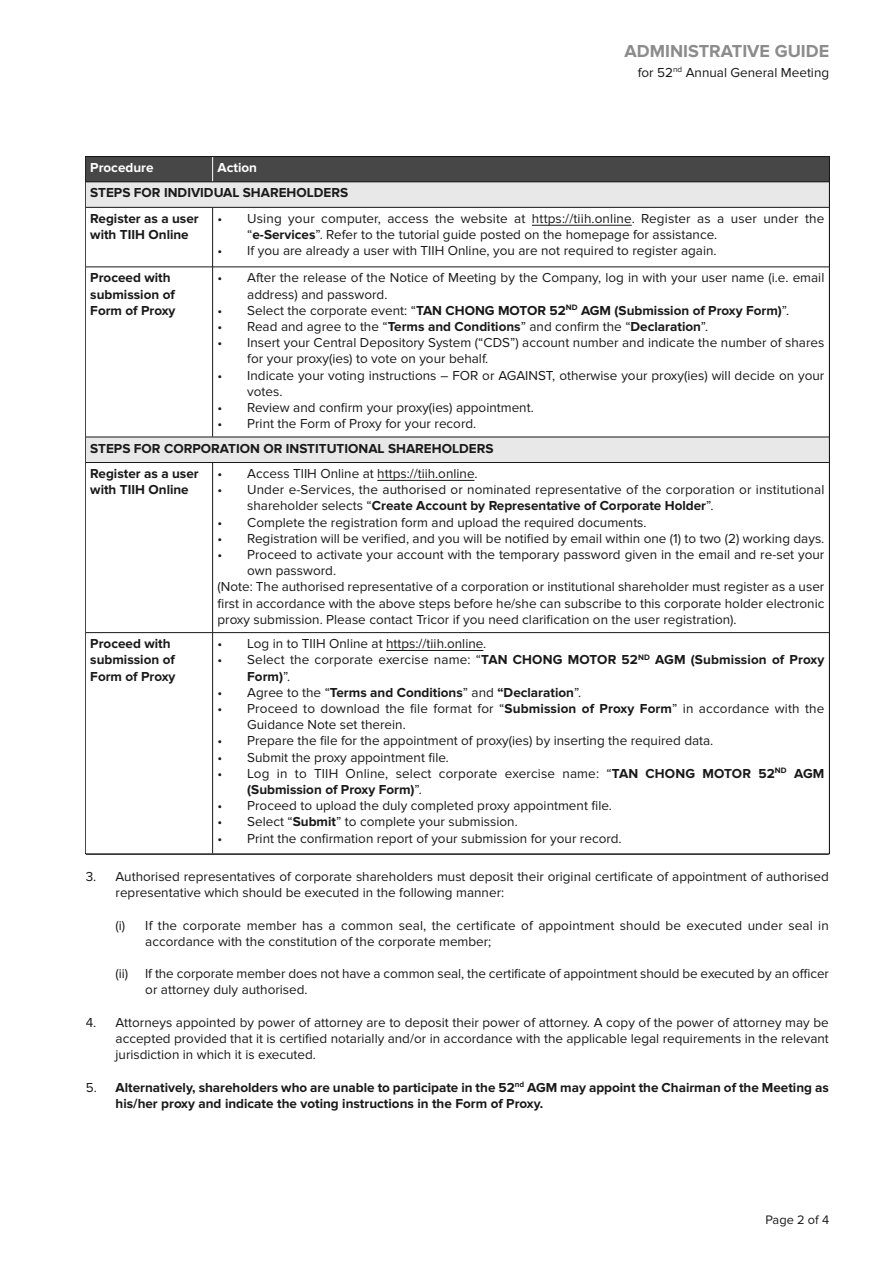
<style>
.page{position:relative;width:893px;height:1263px;background:#fff}
.page>*{position:absolute;margin:0;border:0;box-sizing:border-box;transform-origin:0 0}
.t1{font:700 18px "Proxima Nova";color:#8c8c8c}
.t2{font:13.5px/16.2px "Proxima Nova";color:#191919}
.t3{font:700 13.5px/16.2px "Proxima Nova";color:#191919}
.t4{font:700 13.5px "Proxima Nova";color:#fff}
.t5{font:12.75px "Proxima Nova";color:#191919}
.s1{font-weight:700}
.s2{font-weight:400}
</style>
<div class="page">
<div style="left:85px;top:156px;width:127px;height:26px;background:#474747"></div>
<div style="left:213px;top:156px;width:617px;height:26px;background:#474747"></div>
<div style="left:85px;top:182px;width:744px;height:25px;background:#e8e8e8"></div>
<hr style="left:532px;top:225px;width:100px;height:1px;background:#191919">
<div style="left:85px;top:437px;width:744px;height:25px;background:#e8e8e8"></div>
<hr style="left:377px;top:480px;width:97px;height:1px;background:#191919">
<hr style="left:386px;top:650px;width:97px;height:1px;background:#191919">
<svg style="left:212px;top:157px;width:1px;height:24px"></svg>
<hr style="left:212px;top:208px;width:1px;height:229px;background:#191919">
<hr style="left:212px;top:463px;width:1px;height:390px;background:#191919">
<hr style="left:86px;top:181px;width:743px;height:1px;background:#191919">
<hr style="left:86px;top:207px;width:743px;height:1px;background:#191919">
<hr style="left:86px;top:266px;width:126px;height:1px;background:#191919">
<hr style="left:213px;top:266px;width:616px;height:1px;background:#191919">
<hr style="left:86px;top:437px;width:743px;height:1px;background:#191919">
<hr style="left:86px;top:462px;width:743px;height:1px;background:#191919">
<hr style="left:86px;top:632px;width:126px;height:1px;background:#191919">
<hr style="left:213px;top:632px;width:616px;height:1px;background:#191919">
<h1 class="t1" style="left:624px;top:45px;width:206px">ADMINISTRATIVE GUIDE</h1>
<p class="t2" style="left:638px;top:65px;width:193px">for 52<sup>nd</sup> Annual General Meeting</p>
<p class="t4" style="left:90px;top:163px;width:65px">Procedure</p>
<p class="t4" style="left:217px;top:163px;width:41px">Action</p>
<p class="t3" style="left:90px;top:181px;width:259px;line-height:25.5px">STEPS FOR INDIVIDUAL SHAREHOLDERS<br>Register as a user</p>
<p class="t3" style="left:90px;top:228px;width:100px">with TIIH Online</p>
<p class="t2" style="left:247px;top:212px;width:579px;text-indent:-30px">• Using your computer, access the website at https://tiih.online. Register as a user under the “<span class="s1">e-Services</span>”. Refer to the tutorial guide posted on the homepage for assistance.</p>
<p class="t2" style="left:217px;top:244px;width:501px">• If you are already a user with TIIH Online, you are not required to register again.</p>
<p class="t3" style="left:90px;top:271px;width:87px">Proceed with submission of<br>Form of Proxy</p>
<p class="t2" style="left:247px;top:271px;width:579px;text-indent:-30px">• After the release of the Notice of Meeting by the Company, log in with your user name (i.e. email address) and password.</p>
<p class="t3" style="left:217px;top:304px;width:573px"><span class="s2">• Select the corporate event: “</span>TAN CHONG MOTOR 52<sup>ND</sup> AGM (Submission of Proxy Form)<span class="s2">”.</span></p>
<p class="t2" style="left:217px;top:320px;width:492px">• Read and agree to the “<span class="s1">Terms and Conditions</span>” and confirm the “<span class="s1">Declaration</span>”.</p>
<p class="t2" style="left:247px;top:336px;width:579px;text-indent:-30px">• Insert your Central Depository System (“CDS”) account number and indicate the number of shares for your proxy(ies) to vote on your behalf.</p>
<p class="t2" style="left:247px;top:368px;width:579px;text-indent:-30px">• Indicate your voting instructions – FOR or AGAINST, otherwise your proxy(ies) will decide on your votes.</p>
<p class="t2" style="left:217px;top:401px;width:318px">• Review and confirm your proxy(ies) appointment.</p>
<p class="t2" style="left:217px;top:417px;width:260px">• Print the Form of Proxy for your record.</p>
<p class="t3" style="left:90px;top:437px;width:405px;line-height:25.5px">STEPS FOR CORPORATION OR INSTITUTIONAL SHAREHOLDERS<br>Register as a user</p>
<p class="t3" style="left:90px;top:483px;width:100px">with TIIH Online</p>
<p class="t2" style="left:217px;top:467px;width:262px">• Access TIIH Online at https://tiih.online.</p>
<p class="t2" style="left:247px;top:483px;width:579px;text-indent:-30px">• Under e-Services, the authorised or nominated representative of the corporation or institutional shareholder selects “<span class="s1">Create Account by Representative of Corporate Holder</span>”.</p>
<p class="t2" style="left:217px;top:515px;width:431px">• Complete the registration form and upload the required documents.</p>
<p class="t2" style="left:217px;top:532px;width:608px">• Registration will be verified, and you will be notified by email within one (1) to two (2) working days.</p>
<p class="t2" style="left:217px;top:548px;width:608px">• Proceed to activate your account with the temporary password given in the email and re-set your</p>
<p class="t2" style="left:247px;top:564px;width:90px">own password.</p>
<p class="t2" style="left:217px;top:580px;width:608px">(Note: The authorised representative of a corporation or institutional shareholder must register as a user</p>
<p class="t2" style="left:217px;top:596px;width:608px">first in accordance with the above steps before he/she can subscribe to this corporate holder electronic</p>
<p class="t2" style="left:217px;top:613px;width:521px">proxy submission. Please contact Tricor if you need clarification on the user registration).</p>
<p class="t3" style="left:90px;top:637px;width:87px">Proceed with submission of<br>Form of Proxy</p>
<p class="t2" style="left:217px;top:637px;width:270px">• Log in to TIIH Online at https://tiih.online.</p>
<p class="t3" style="left:247px;top:653px;width:579px;text-indent:-30px"><span class="s2">• Select the corporate exercise name: “</span>TAN CHONG MOTOR 52<sup>ND</sup> AGM (Submission of Proxy<br>Form)<span class="s2">”.</span></p>
<p class="t3" style="left:217px;top:685px;width:365px"><span class="s2">• Agree to the “</span>Terms and Conditions<span class="s2">” and</span> “Declaration<span class="s2">”.</span></p>
<p class="t2" style="left:247px;top:702px;width:579px;text-indent:-30px">• Proceed to download the file format for “<span class="s1">Submission of Proxy Form</span>” in accordance with the<br>Guidance Note set therein.</p>
<p class="t2" style="left:217px;top:734px;width:497px">• Prepare the file for the appointment of proxy(ies) by inserting the required data.</p>
<p class="t2" style="left:217px;top:750px;width:233px">• Submit the proxy appointment file.</p>
<p class="t2" style="left:247px;top:766px;width:579px;text-indent:-30px">• Log in to TIIH Online, select corporate exercise name: “<span class="s1">TAN CHONG MOTOR 52</span><sup>ND</sup> <span class="s1">AGM (Submission of Proxy Form)</span>”.</p>
<p class="t2" style="left:217px;top:799px;width:396px">• Proceed to upload the duly completed proxy appointment file.</p>
<p class="t2" style="left:217px;top:815px;width:302px">• Select “<span class="s1">Submit</span>” to complete your submission.</p>
<p class="t2" style="left:217px;top:831px;width:406px">• Print the confirmation report of your submission for your record.</p>
<p class="t2" style="left:116px;top:870px;width:715px;text-indent:-30px">3. Authorised representatives of corporate shareholders must deposit their original certificate of appointment of authorised representative which should be executed in the following manner:</p>
<p class="t2" style="left:145px;top:918px;width:685px;text-indent:-30px">(i) If the corporate member has a common seal, the certificate of appointment should be executed under seal in accordance with the constitution of the corporate member;</p>
<p class="t2" style="left:145px;top:967px;width:685px;text-indent:-30px">(ii) If the corporate member does not have a common seal, the certificate of appointment should be executed by an officer or attorney duly authorised.</p>
<p class="t2" style="left:116px;top:1015px;width:715px;text-align:justify;text-indent:-30px">4. Attorneys appointed by power of attorney are to deposit their power of attorney. A copy of the power of attorney may be accepted provided that it is certified notarially and/or in accordance with the applicable legal requirements in the relevant jurisdiction in which it is executed.</p>
<p class="t3" style="left:116px;top:1080px;width:715px;text-indent:-30px"><span class="s2">5.</span> Alternatively, shareholders who are unable to participate in the 52<sup>nd</sup> AGM may appoint the Chairman of the Meeting as his/her proxy and indicate the voting instructions in the Form of Proxy.</p>
<p class="t5" style="left:765px;top:1215px;width:65px">Page 2 of 4</p>
</div>
